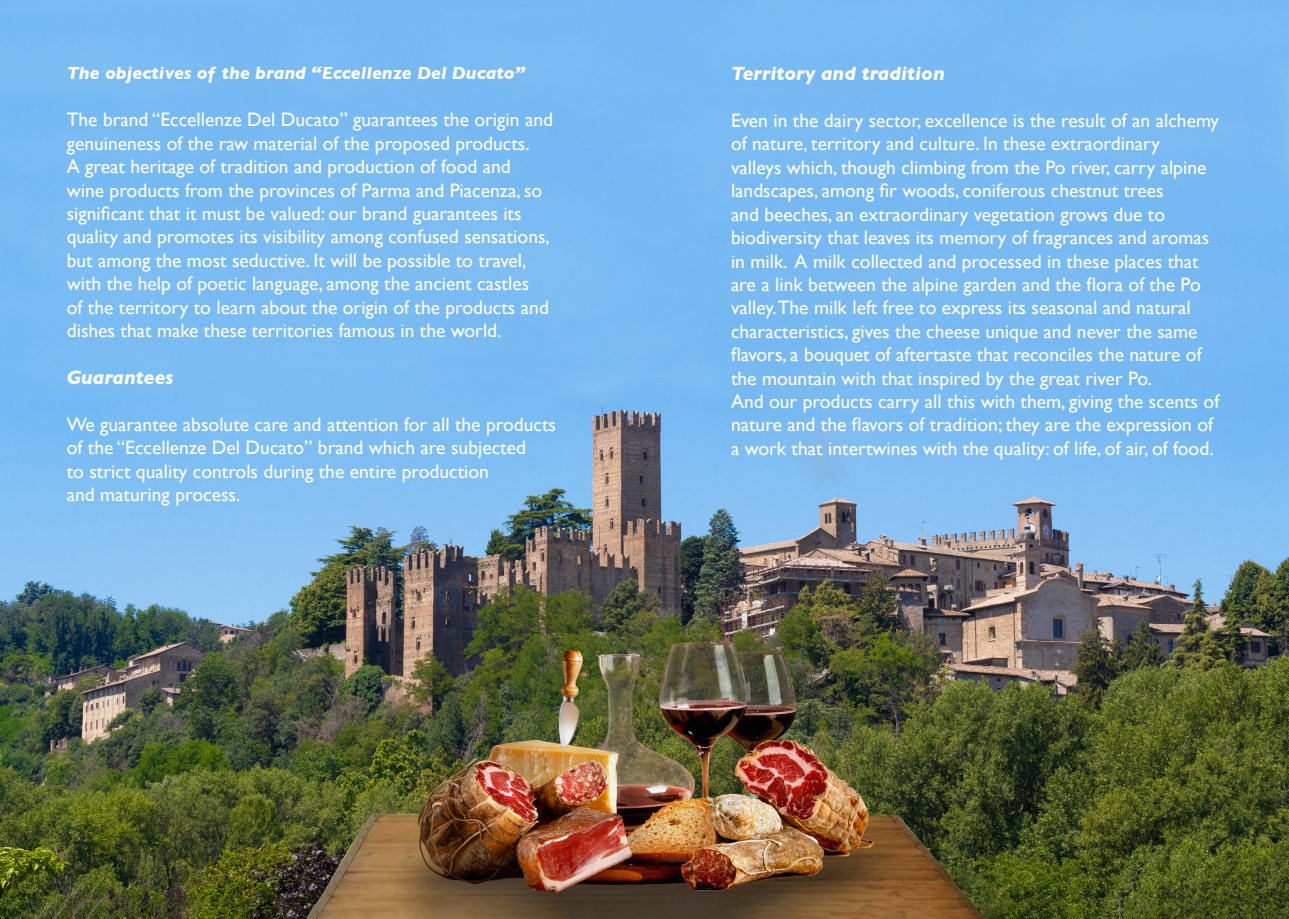
<style>
.page{position:relative;width:1289px;height:919px;background:#fff}
.page>*{position:absolute;margin:0;border:0;box-sizing:border-box;transform-origin:0 0}
.t1{font:19.5px/23.4px "Gill Sans";color:#fff}
.t2{font:italic 700 19.5px "Gill Sans";color:#fff}
.t3{font:italic 700 18px "Gill Sans";color:#fff}
</style>
<div class="page">
<img style="left:0;top:0;width:1288px;height:918px">
<p class="t3" style="left:67px;top:63px;width:460px">The objectives of the brand “Eccellenze Del Ducato”</p>
<p class="t1" style="left:67px;top:108px;width:488px">The brand “Eccellenze Del Ducato” guarantees the origin and genuineness of the raw material of the proposed products.<br>A great heritage of tradition and production of food and wine products from the provinces of Parma and Piacenza, so significant that it must be valued: our brand guarantees its quality and promotes its visibility among confused sensations, but among the most seductive. It will be possible to travel, with the help of poetic language, among the ancient castles<br>of the territory to learn about the origin of the products and dishes that make these territories famous in the world.</p>
<p class="t2" style="left:67px;top:366px;width:108px">Guarantees</p>
<p class="t1" style="left:67px;top:412px;width:491px">We guarantee absolute care and attention for all the products of the “Eccellenze Del Ducato” brand which are subjected</p>
<p class="t1" style="left:67px;top:459px;width:424px">to strict quality controls during the entire production</p>
<p class="t1" style="left:67px;top:482px;width:175px">and maturing process.</p>
<p class="t2" style="left:731px;top:62px;width:215px">Territory and tradition</p>
<p class="t1" style="left:731px;top:108px;width:489px">Even in the dairy sector, excellence is the result of an alchemy of nature, territory and culture. In these extraordinary<br>valleys which, though climbing from the Po river, carry alpine landscapes, among fir woods, coniferous chestnut trees<br>and beeches, an extraordinary vegetation grows due to biodiversity that leaves its memory of fragrances and aromas in milk. A milk collected and processed in these places that are a link between the alpine garden and the flora of the Po valley.The milk left free to express its seasonal and natural characteristics, gives the cheese unique and never the same flavors, a bouquet of aftertaste that reconciles the nature of the mountain with that inspired by the great river Po.</p>
<p class="t1" style="left:731px;top:389px;width:489px">And our products carry all this with them, giving the scents of nature and the flavors of tradition; they are the expression of a work that intertwines with the quality: of life, of air, of food.</p>
</div>
